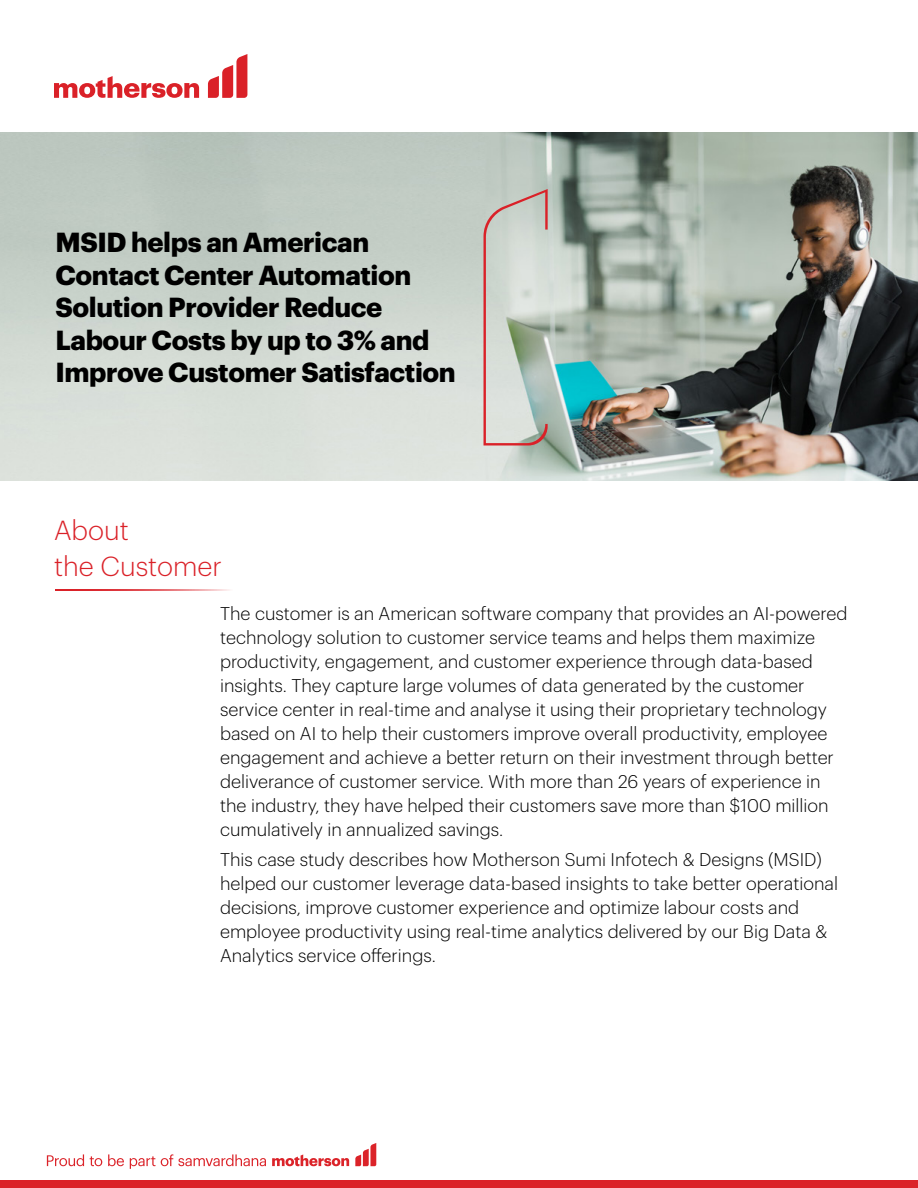
<style>
.page{position:relative;width:918px;height:1188px;background:#fff}
.page>*{position:absolute;margin:0;border:0;box-sizing:border-box;transform-origin:0 0}
.t1{font:700 27px/32.4px "Graphik";letter-spacing:-.015em;color:#000}
.t2{font:300 27px/36px "Graphik";color:#da2128}
.t3{font:300 18px/24px "Graphik";color:#000}
</style>
<div class="page">
<img style="left:0;top:132px;width:918px;height:348px">
<svg style="left:54px;top:76px;width:145px;height:22px"></svg>
<svg style="left:208px;top:54px;width:39px;height:44px"></svg>
<div style="left:0;top:1180px;width:918px;height:8px;background:#db2329"></div>
<svg style="left:355px;top:1143px;width:21px;height:23px"></svg>
<svg style="left:272px;top:1154px;width:77px;height:12px"></svg>
<svg style="left:47px;top:1154px;width:37px;height:12px"></svg>
<svg style="left:90px;top:1156px;width:12px;height:10px"></svg>
<svg style="left:108px;top:1154px;width:16px;height:12px"></svg>
<svg style="left:130px;top:1154px;width:136px;height:15px"></svg>
<svg style="left:484px;top:189px;width:64px;height:257px;background:#c8c4bc"></svg>
<hr style="left:55px;top:590px;width:193px;height:1px;background:#da2128">
<h1 class="t1" style="left:55px;top:224px;width:402px">MSID helps an American<br>Contact Center Automation<br>Solution Provider Reduce<br>Labour Costs by up to 3% and<br>Improve Customer Satisfaction</h1>
<h1 class="t2" style="left:54px;top:510px;width:169px">About<br>the Customer</h1>
<p class="t3" style="left:220px;top:600px;width:629px">The customer is an American software company that provides an AI-powered technology solution to customer service teams and helps them maximize productivity, engagement, and customer experience through data-based insights. They capture large volumes of data generated by the customer service center in real-time and analyse it using their proprietary technology based on AI to help their customers improve overall productivity, employee engagement and achieve a better return on their investment through better deliverance of customer service. With more than 26 years of experience in the industry, they have helped their customers save more than $100 million cumulatively in annualized savings.</p>
<p class="t3" style="left:220px;top:846px;width:620px">This case study describes how Motherson Sumi Infotech &amp; Designs (MSID) helped our customer leverage data-based insights to take better operational decisions, improve customer experience and optimize labour costs and employee productivity using real-time analytics delivered by our Big Data &amp; Analytics service offerings.</p>
</div>
